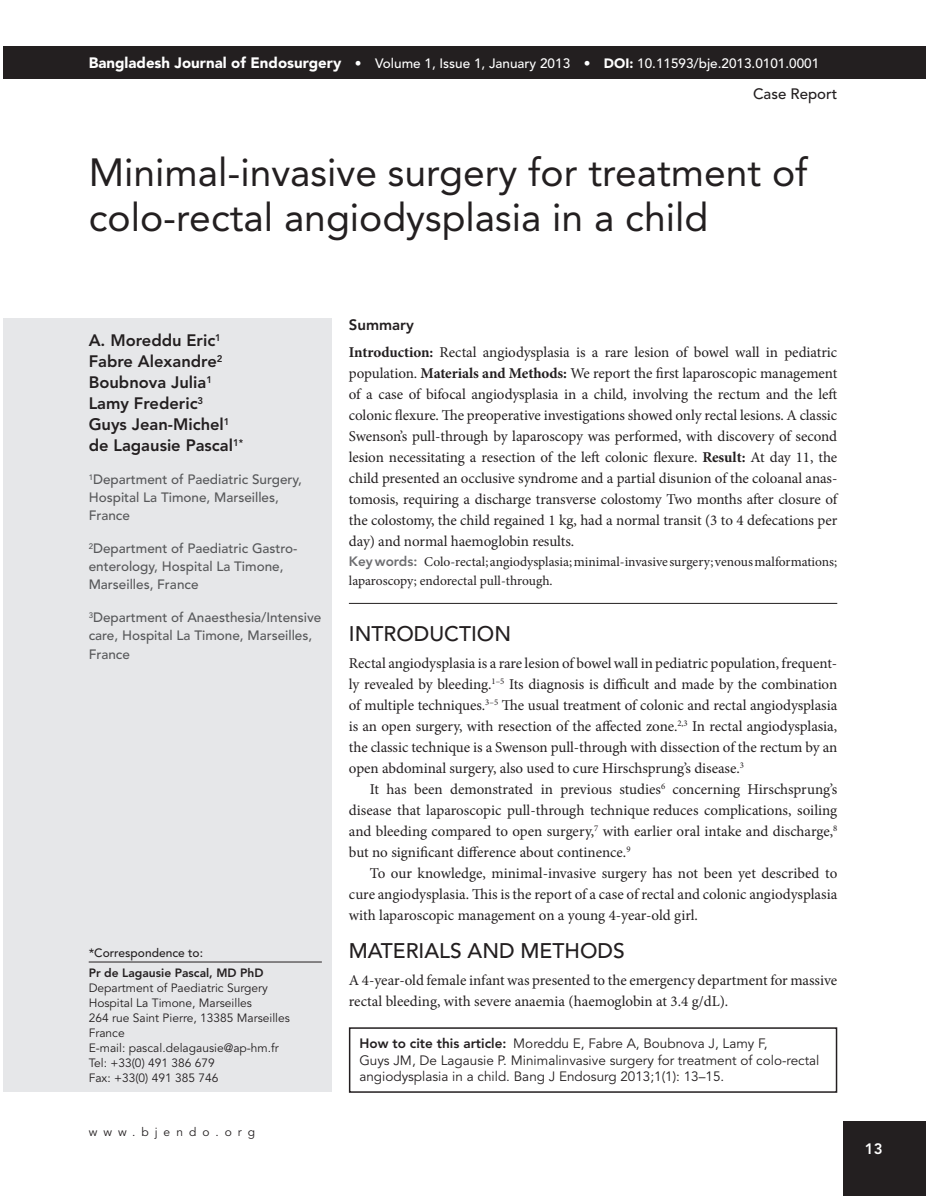
<style>
.page{position:relative;width:926px;height:1196px;background:#fff}
.page>*{position:absolute;margin:0;border:0;box-sizing:border-box;transform-origin:0 0}
.t1{font:39px/45px "Avenir LT Std";color:#231f20}
.t2{font:500 21px "Avenir LT Std";color:#231f20}
.t3{font:800 16.5px/21px "Avenir LT Std";color:#231f20}
.t4{font:15px/21px "Minion Pro";letter-spacing:-.005em;color:#231f20;text-align:justify}
.t5{font:500 15px "Avenir LT Std";color:#231f20}
.t6{font:800 15px "Avenir LT Std";color:#231f20}
.t7{font:800 15px "Avenir LT Std";color:#fff}
.t8{font:500 13.5px/18px "Avenir LT Std";color:#57585a}
.t9{font:13.5px/16.5px "Avenir LT Std";color:#231f20}
.t10{font:13.5px/19.5px "Minion Pro";color:#231f20}
.t11{font:500 13.5px "Avenir LT Std";color:#fff}
.t12{font:12px/15px "Avenir LT Std";color:#231f20}
.t13{font:800 12px "Avenir LT Std";color:#231f20}
.t14{font:500 12px "Avenir LT Std";color:#231f20}
.t15{font:12px "Avenir LT Std";letter-spacing:.5em;color:#231f20}
.s1{font-weight:900;font-size:15px}
.s2{font-weight:900}
.s3{font-weight:700}
.s4{font-family:"Avenir LT Std";font-weight:800;color:#6c6d70}
.s5{font-weight:800}
</style>
<div class="page">
<div style="left:843px;top:1121px;width:82px;height:74px;background:#231f20"></div>
<div style="left:4px;top:318px;width:328px;height:773px;background:#e6e7e9"></div>
<div style="left:4px;top:46px;width:921px;height:33px;background:#231f20"></div>
<div style="left:349px;top:1027px;width:488px;height:65px;border:2px solid #231f20"></div>
<hr style="left:89px;top:961px;width:233px;height:1px;background:#231f20">
<hr style="left:349px;top:603px;width:488px;height:1px;background:#231f20">
<p class="t11" style="left:89px;top:55px;width:731px"><span class="s1">Bangladesh Journal of Endosurgery</span> • Volume 1, Issue 1, January 2013 • <span class="s2">DOI:</span> 10.11593/bje.2013.0101.0001</p>
<p class="t5" style="left:752px;top:85px;width:86px">Case Report</p>
<h1 class="t1" style="left:89px;top:150px;width:720px">Minimal-invasive surgery for treatment of colo-rectal angiodysplasia in a child</h1>
<p class="t3" style="left:89px;top:330px;width:156px">A. Moreddu Eric<sup>1<br></sup>Fabre Alexandre<sup>2<br></sup>Boubnova Julia<sup>1<br></sup>Lamy Frederic<sup>3<br></sup>Guys Jean-Michel<sup>1 </sup>de Lagausie Pascal<sup>1*</sup></p>
<p class="t8" style="left:89px;top:471px;width:215px"><sup>1</sup>Department of Paediatric Surgery,<br>Hospital La Timone, Marseilles,<br>France</p>
<p class="t8" style="left:89px;top:540px;width:210px"><sup>2</sup>Department of Paediatric Gastro&shy;enterology, Hospital La Timone,<br>Marseilles, France</p>
<p class="t8" style="left:89px;top:609px;width:234px"><sup>3</sup>Department of Anaesthesia/Intensive care, Hospital La Timone, Marseilles,<br>France</p>
<p class="t14" style="left:89px;top:945px;width:116px">*Correspondence to:</p>
<p class="t13" style="left:89px;top:965px;width:176px">Pr de Lagausie Pascal, MD PhD</p>
<p class="t12" style="left:89px;top:980px;width:203px">Department of Paediatric Surgery<br>Hospital La Timone, Marseilles<br>264 rue Saint Pierre, 13385 Marseilles<br>France<br>E-mail: pascal.delagausie@ap-hm.fr<br>Tel: +33(0) 491 386 679<br>Fax: +33(0) 491 385 746</p>
<p class="t15" style="left:89px;top:1124px;width:168px">www.bjendo.org</p>
<p class="t6" style="left:349px;top:316px;width:66px">Summary</p>
<p class="t4" style="left:349px;top:341px;width:490px"><span class="s3">Introduction:</span> Rectal angiodysplasia is a rare lesion of bowel wall in pediatric population. <span class="s3">Materials and Methods:</span> We report the first laparoscopic management of a case of bifocal angiodysplasia in a child, involving the rectum and the left colonic flexure. The preoperative investigations showed only rectal lesions. A classic Swenson’s pull-through by laparoscopy was performed, with discovery of second lesion necessitating a resection of the left colonic flexure. <span class="s3">Result:</span> At day 11, the child presented an occlusive syndrome and a partial disunion of the coloanal anas&shy;tomosis, requiring a discharge transverse colostomy Two months after closure of the colostomy, the child regained 1 kg, had a normal transit (3 to 4 defecations per day) and normal haemoglobin results.</p>
<p class="t10" style="left:349px;top:551px;width:489px"><span class="s4">Key words:</span> Colo-rectal; angiodysplasia; minimal-invasive surgery; venous malformations; laparoscopy; endorectal pull-through.</p>
<h2 class="t2" style="left:349px;top:621px;width:164px">INTRODUCTION</h2>
<p class="t4" style="left:349px;top:653px;width:489px">Rectal angiodysplasia is a rare lesion of bowel wall in pediatric population, frequent&shy;ly revealed by bleeding.<sup>1–5</sup> Its diagnosis is difficult and made by the combination of multiple techniques.<sup>3–5</sup> The usual treatment of colonic and rectal angiodysplasia is an open surgery, with resection of the affected zone.<sup>2,3</sup> In rectal angiodysplasia, the classic technique is a Swenson pull-through with dissection of the rectum by an open abdominal surgery, also used to cure Hirschsprung’s disease.<sup>3</sup></p>
<p class="t4" style="left:349px;top:779px;width:489px;text-indent:21px">It has been demonstrated in previous studies<sup>6</sup> concerning Hirschsprung’s disease that laparoscopic pull-through technique reduces complications, soiling and bleeding compared to open surgery,<sup>7</sup> with earlier oral intake and discharge,<sup>8 </sup>but no significant difference about continence.<sup>9</sup></p>
<p class="t4" style="left:349px;top:863px;width:490px;text-indent:21px">To our knowledge, minimal-invasive surgery has not been yet described to cure angiodysplasia. This is the report of a case of rectal and colonic angiodysplasia with laparoscopic management on a young 4-year-old girl.</p>
<h2 class="t2" style="left:349px;top:938px;width:277px">MATERIALS AND METHODS</h2>
<p class="t4" style="left:349px;top:969px;width:489px">A 4-year-old female infant was presented to the emergency department for massive rectal bleeding, with severe anaemia (haemoglobin at 3.4 g/dL).</p>
<p class="t9" style="left:359px;top:1035px;width:461px"><span class="s5">How to cite this article:</span> Moreddu E, Fabre A, Boubnova J, Lamy F,<br>Guys JM, De Lagausie P. Minimalinvasive surgery for treatment of colo-rectal angiodysplasia in a child. Bang J Endosurg 2013;1(1): 13–15.</p>
<p class="t7" style="left:864px;top:1139px;width:19px">13</p>
</div>
